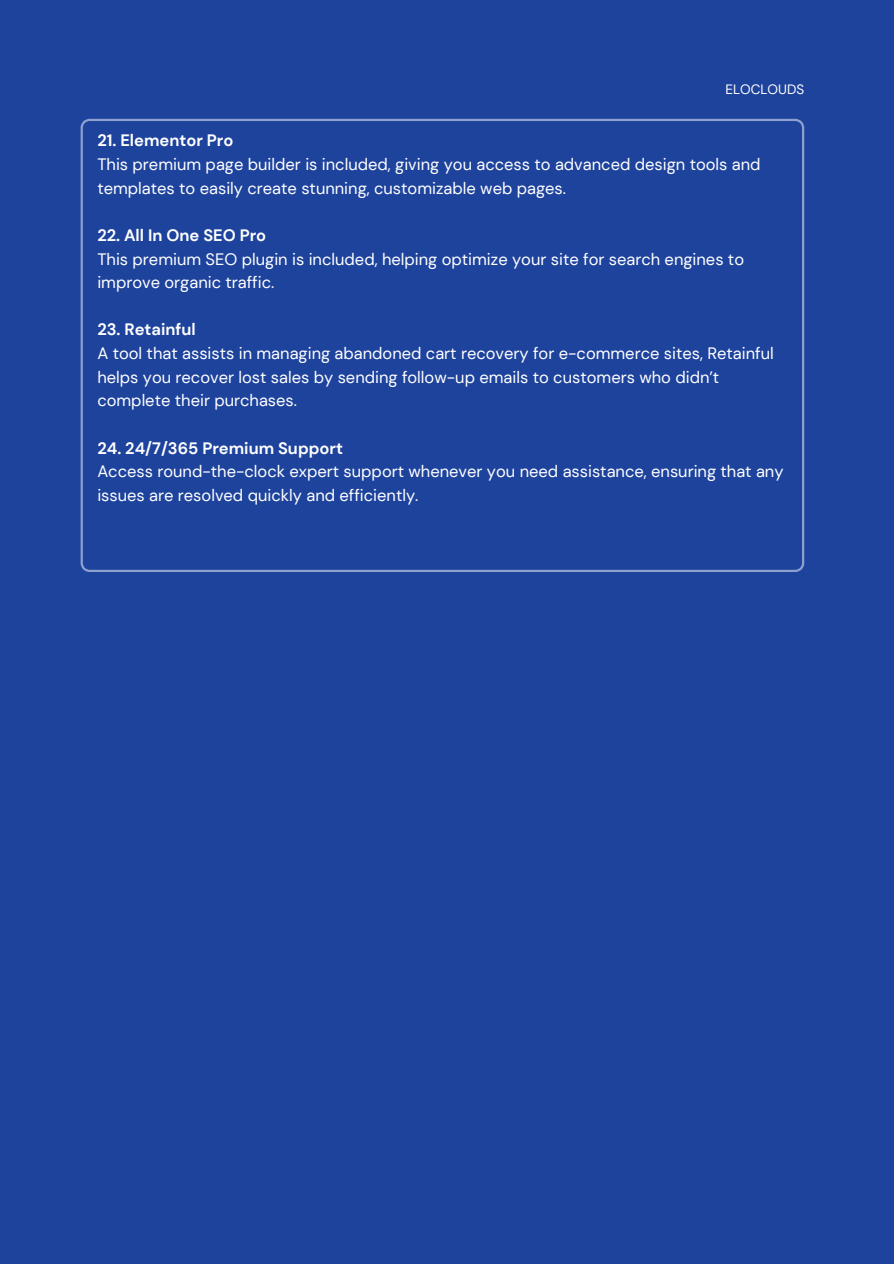
<style>
.page{position:relative;width:894px;height:1264px;background:#fff}
.page>*{position:absolute;margin:0;border:0;box-sizing:border-box;transform-origin:0 0}
.t1{font:16.5px/23.7px "DM Sans";color:#fff}
.t2{font:700 16.5px "DM Sans";color:#fff}
.t3{font:13.5px "DM Sans";color:#fff}
</style>
<div class="page">
<div style="left:0;top:0;width:893px;height:1263px;background:#1e439d"></div>
<div style="left:81px;top:119px;width:723px;height:453px;background:#1e439d"></div>
<p class="t3" style="left:725px;top:81px;width:80px">ELOCLOUDS</p>
<p class="t2" style="left:97px;top:130px;width:137px">21. Elementor Pro</p>
<p class="t1" style="left:97px;top:152px;width:664px">This premium page builder is included, giving you access to advanced design tools and templates to easily create stunning, customizable web pages.</p>
<p class="t2" style="left:97px;top:225px;width:170px">22. All In One SEO Pro</p>
<p class="t1" style="left:97px;top:247px;width:648px">This premium SEO plugin is included, helping optimize your site for search engines to improve organic traffic.</p>
<p class="t2" style="left:97px;top:319px;width:100px">23. Retainful</p>
<p class="t1" style="left:97px;top:341px;width:677px">A tool that assists in managing abandoned cart recovery for e-commerce sites, Retainful helps you recover lost sales by sending follow-up emails to customers who didn’t complete their purchases.</p>
<p class="t2" style="left:97px;top:437px;width:247px">24. 24/7/365 Premium Support</p>
<p class="t1" style="left:97px;top:459px;width:687px">Access round-the-clock expert support whenever you need assistance, ensuring that any issues are resolved quickly and efficiently.</p>
</div>
